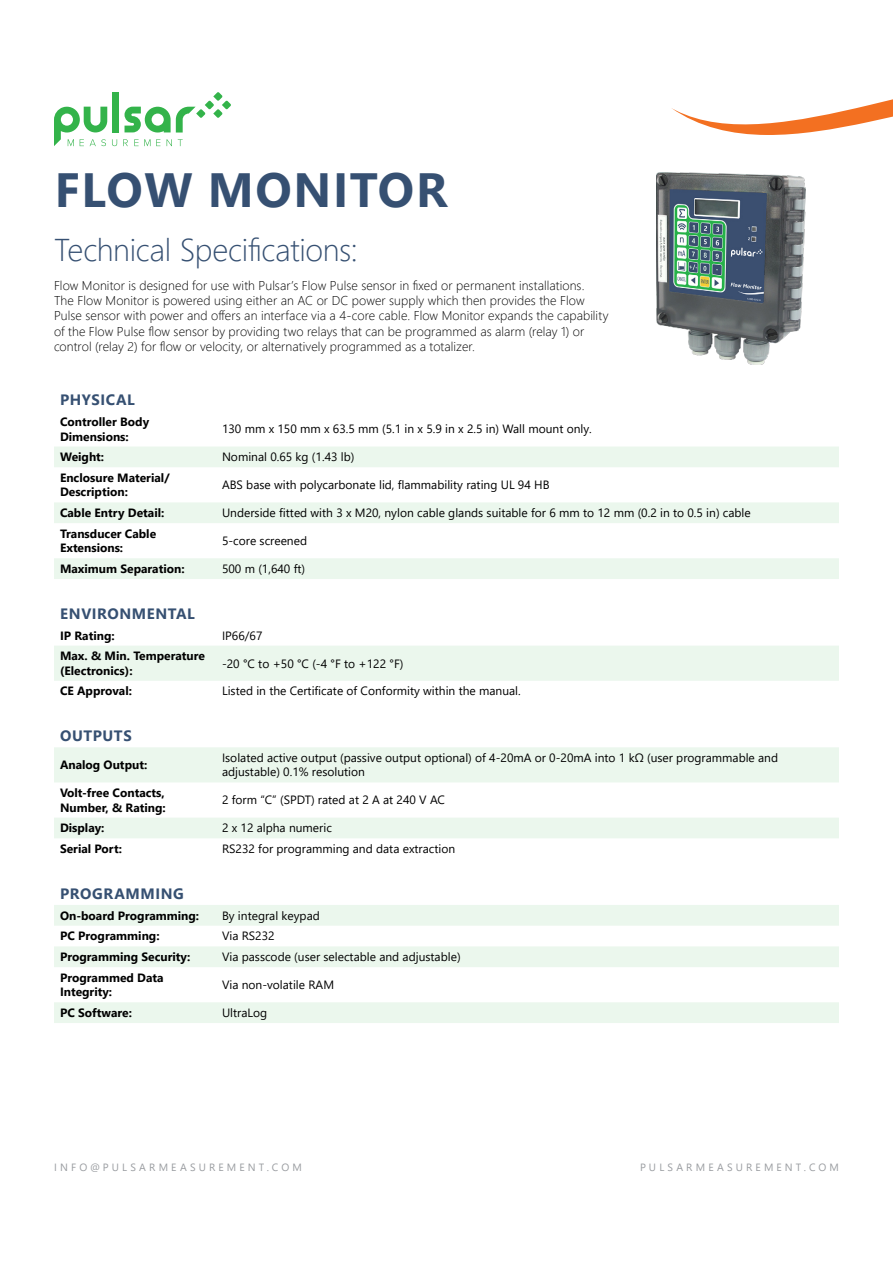
<style>
.page{position:relative;width:893px;height:1263px;background:#fff}
.page>*{position:absolute;margin:0;border:0;box-sizing:border-box;transform-origin:0 0}
.t1{font:700 48px "Segoe UI";letter-spacing:.035em;color:#365072}
.t2{font:300 31.5px "Segoe UI";letter-spacing:-.01em;color:#365072}
.t3{font:700 15px "Segoe UI";letter-spacing:.035em;color:#365072}
.t4{font:300 12.75px/15.3px "Segoe UI";letter-spacing:.01em;color:#000}
.t5{font:12px/14.4px "Segoe UI";color:#000}
.t6{font:700 12px/14.4px "Segoe UI";color:#000}
.t7{font:10.5px "Segoe UI";letter-spacing:.3em;color:#999ca0}
</style>
<div class="page">
<svg style="left:671px;top:99px;width:222px;height:36px"></svg>
<div style="left:112px;top:92px;width:7px;height:40px;background:#33b34a"></div>
<svg style="left:125px;top:92px;width:106px;height:41px"></svg>
<svg style="left:54px;top:107px;width:63px;height:39px"></svg>
<svg style="left:123px;top:139px;width:5px;height:7px"></svg>
<svg style="left:134px;top:139px;width:26px;height:7px"></svg>
<svg style="left:167px;top:139px;width:5px;height:7px"></svg>
<svg style="left:178px;top:139px;width:5px;height:7px"></svg>
<img style="left:657px;top:172px;width:148px;height:192px">
<svg style="left:54px;top:447px;width:785px;height:576px"></svg>
<h1 class="t1" style="left:55px;top:145px;width:394px">FLOW MONITOR</h1>
<h2 class="t2" style="left:54px;top:220px;width:305px">Technical Specifications:</h2>
<p class="t4" style="left:54px;top:276px;width:556px">Flow Monitor is designed for use with Pulsar’s Flow Pulse sensor in fixed or permanent installations.<br>The Flow Monitor is powered using either an AC or DC power supply which then provides the Flow Pulse sensor with power and offers an interface via a 4-core cable. Flow Monitor expands the capability of the Flow Pulse flow sensor by providing two relays that can be programmed as alarm (relay 1) or control (relay 2) for flow or velocity, or alternatively programmed as a totalizer.</p>
<p class="t3" style="left:60px;top:386px;width:76px">PHYSICAL</p>
<p class="t6" style="left:60px;top:414px;width:91px">Controller Body<br>Dimensions:</p>
<p class="t5" style="left:222px;top:421px;width:371px">130 mm x 150 mm x 63.5 mm (5.1 in x 5.9 in x 2.5 in) Wall mount only.</p>
<p class="t6" style="left:60px;top:449px;width:46px">Weight:</p>
<p class="t5" style="left:222px;top:449px;width:134px">Nominal 0.65 kg (1.43 lb)</p>
<p class="t6" style="left:60px;top:470px;width:111px">Enclosure Material/<br>Description:</p>
<p class="t5" style="left:222px;top:477px;width:329px">ABS base with polycarbonate lid, flammability rating UL 94 HB</p>
<p class="t6" style="left:60px;top:505px;width:106px">Cable Entry Detail:</p>
<p class="t5" style="left:222px;top:505px;width:530px">Underside fitted with 3 x M20, nylon cable glands suitable for 6 mm to 12 mm (0.2 in to 0.5 in) cable</p>
<p class="t6" style="left:60px;top:525px;width:98px">Transducer Cable<br>Extensions:</p>
<p class="t5" style="left:222px;top:532px;width:87px">5-core screened</p>
<p class="t6" style="left:60px;top:561px;width:126px">Maximum Separation:</p>
<p class="t5" style="left:222px;top:560px;width:85px">500 m (1,640 ft)</p>
<p class="t3" style="left:60px;top:599px;width:136px">ENVIRONMENTAL</p>
<p class="t6" style="left:60px;top:627px;width:56px">IP Rating:</p>
<p class="t5" style="left:222px;top:627px;width:42px">IP66/67</p>
<p class="t6" style="left:60px;top:648px;width:147px">Max. &amp; Min. Temperature (Electronics):</p>
<p class="t5" style="left:222px;top:655px;width:183px">-20 °C to +50 °C (-4 °F to +122 °F)</p>
<p class="t6" style="left:60px;top:683px;width:74px">CE Approval:</p>
<p class="t5" style="left:222px;top:683px;width:300px">Listed in the Certificate of Conformity within the manual.</p>
<p class="t3" style="left:60px;top:722px;width:73px">OUTPUTS</p>
<p class="t6" style="left:60px;top:757px;width:89px">Analog Output:</p>
<p class="t5" style="left:222px;top:749px;width:558px">Isolated active output (passive output optional) of 4-20mA or 0-20mA into 1 kΩ (user programmable and adjustable) 0.1% resolution</p>
<p class="t6" style="left:60px;top:785px;width:107px">Volt-free Contacts,<br>Number, &amp; Rating:</p>
<p class="t5" style="left:222px;top:792px;width:224px">2 form “C” (SPDT) rated at 2 A at 240 V AC</p>
<p class="t6" style="left:60px;top:820px;width:46px">Display:</p>
<p class="t5" style="left:222px;top:820px;width:111px">2 x 12 alpha numeric</p>
<p class="t6" style="left:60px;top:841px;width:64px">Serial Port:</p>
<p class="t5" style="left:222px;top:840px;width:235px">RS232 for programming and data extraction</p>
<p class="t3" style="left:60px;top:879px;width:125px">PROGRAMMING</p>
<p class="t6" style="left:60px;top:907px;width:141px">On-board Programming:</p>
<p class="t5" style="left:222px;top:907px;width:99px">By integral keypad</p>
<p class="t6" style="left:60px;top:928px;width:101px">PC Programming:</p>
<p class="t5" style="left:222px;top:928px;width:54px">Via RS232</p>
<p class="t6" style="left:60px;top:949px;width:132px">Programming Security:</p>
<p class="t5" style="left:222px;top:949px;width:240px">Via passcode (user selectable and adjustable)</p>
<p class="t6" style="left:60px;top:969px;width:105px">Programmed Data<br>Integrity:</p>
<p class="t5" style="left:222px;top:976px;width:114px">Via non-volatile RAM</p>
<p class="t6" style="left:60px;top:1005px;width:74px">PC Software:</p>
<p class="t5" style="left:222px;top:1004px;width:47px">UltraLog</p>
<p class="t7" style="left:54px;top:1157px;width:249px">INFO@PULSARMEASUREMENT.COM</p>
<p class="t7" style="left:640px;top:1157px;width:200px">PULSARMEASUREMENT.COM</p>
</div>
